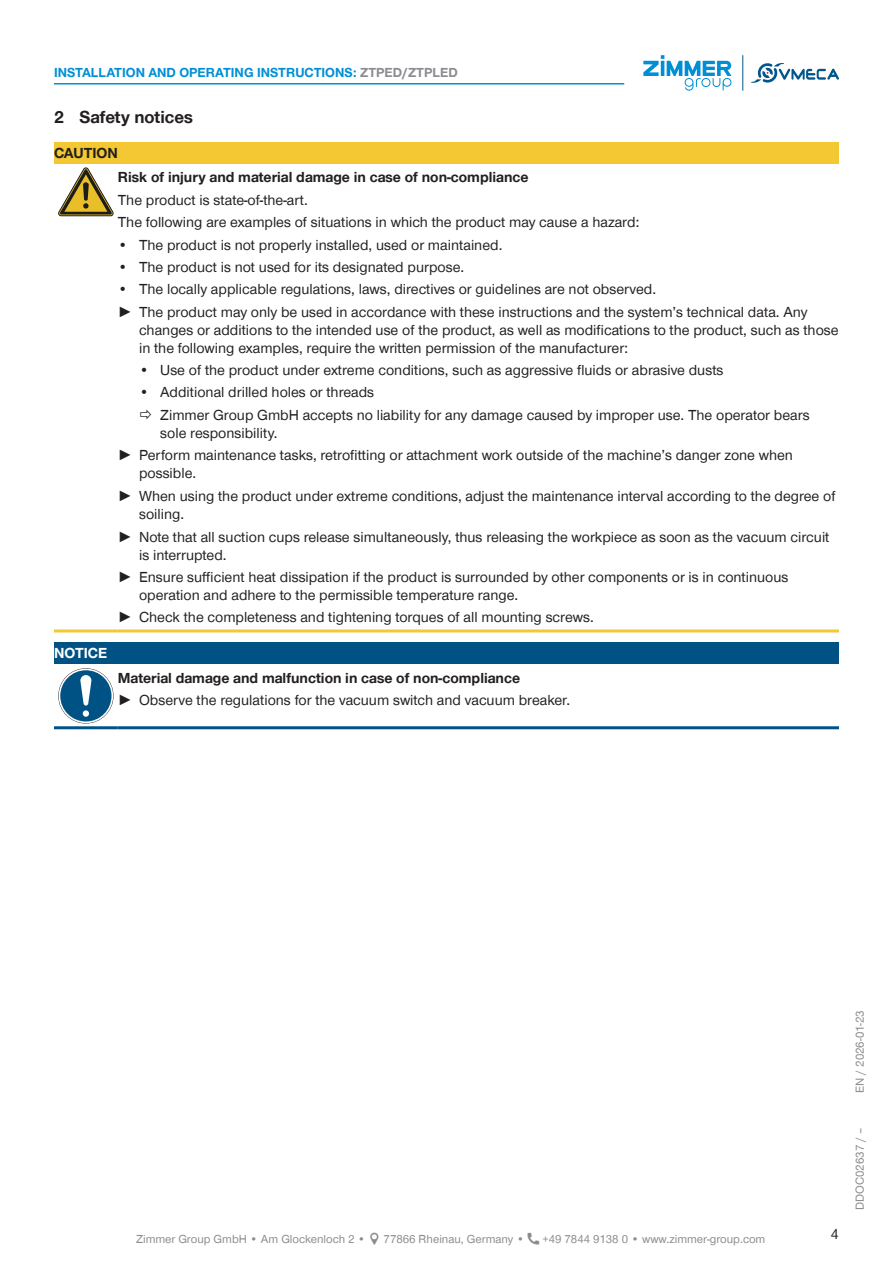
<style>
.page{position:relative;width:893px;height:1263px;background:#fff}
.page>*{position:absolute;margin:0;border:0;box-sizing:border-box;transform-origin:0 0}
.t1{font:700 18px "Zimmer Group Sans";color:#231f20}
.CB_AF_TD-Text{font:15px/18px "Zimmer Group Sans Global";color:#231f20}
.CB_AF_TD-Text-2{font:700 15px "Zimmer Group Sans Global";color:#231f20}
.CB_AF_TD-Signalwort{font:700 15px "Zimmer Group Sans Global";color:#231f20}
.CB_AF_TD-Signalwort-2{font:700 15px "Zimmer Group Sans Global";color:#fff}
.t2{font:15px "Zimmer Group Sans";color:#231f20}
.t3{font:700 13.5px "Zimmer Group Sans Global";color:#008fd5}
.t4{font:12px "Zimmer Group Sans Global";color:#8a8c8f}
.t5{font:12px "Zimmer Group Sans";color:#8a8c8f}
.s1{color:#8a8c8f}
.s2{font-family:"Zimmer Group Sans"}
</style>
<div class="page">
<svg style="left:643px;top:55px;width:88px;height:36px"></svg>
<hr style="left:742px;top:55px;width:1px;height:36px;background:#01578d">
<svg style="left:751px;top:63px;width:88px;height:20px"></svg>
<hr style="left:54px;top:83px;width:570px;height:2px;background:#008fd5">
<div style="left:54px;top:142px;width:785px;height:21px;background:#f3c832"></div>
<hr style="left:54px;top:629px;width:64px;height:3px;background:#f3c832">
<hr style="left:118px;top:629px;width:721px;height:3px;background:#f3c832">
<svg style="left:58px;top:168px;width:56px;height:48px"></svg>
<div style="left:54px;top:643px;width:785px;height:21px;background:#005285"></div>
<hr style="left:54px;top:726px;width:64px;height:3px;background:#005285">
<hr style="left:118px;top:726px;width:721px;height:3px;background:#005285">
<svg style="left:58px;top:668px;width:56px;height:55px"></svg>
<svg style="left:59px;top:669px;width:54px;height:54px"></svg>
<div style="left:60px;top:670px;width:52px;height:51px;background:#005285;border-radius:50%"></div>
<div style="left:83px;top:710px;width:6px;height:7px;background:#fff;border-radius:50%"></div>
<svg style="left:80px;top:675px;width:11px;height:30px"></svg>
<p class="t3" style="left:54px;top:65px;width:405px">INSTALLATION AND OPERATING INSTRUCTIONS: <span class="s1">ZTPED/ZTPLED</span></p>
<p class="t1" style="left:54px;top:105px;width:141px">2 Safety notices</p>
<p class="CB_AF_TD-Signalwort" style="left:54px;top:144px;width:65px">CAUTION</p>
<p class="CB_AF_TD-Text-2" style="left:118px;top:168px;width:412px">Risk of injury and material damage in case of non-compliance</p>
<p class="CB_AF_TD-Text" style="left:118px;top:190px;width:191px">The product is state-of-the-art.</p>
<p class="CB_AF_TD-Text" style="left:118px;top:213px;width:523px">The following are examples of situations in which the product may cause a hazard:</p>
<p class="CB_AF_TD-Text" style="left:118px;top:235px;width:386px">• The product is not properly installed, used or maintained.</p>
<p class="CB_AF_TD-Text" style="left:118px;top:258px;width:348px">• The product is not used for its designated purpose.</p>
<p class="CB_AF_TD-Text" style="left:118px;top:280px;width:540px">• The locally applicable regulations, laws, directives or guidelines are not observed.</p>
<p class="CB_AF_TD-Text" style="left:139px;top:303px;width:701px;text-indent:-21px"><span class="s2">►</span> The product may only be used in accordance with these instructions and the system’s technical data. Any changes or additions to the intended use of the product, as well as modifications to the product, such as those in the following examples, require the written permission of the manufacturer:</p>
<p class="CB_AF_TD-Text" style="left:139px;top:361px;width:586px">• Use of the product under extreme conditions, such as aggressive fluids or abrasive dusts</p>
<p class="CB_AF_TD-Text" style="left:139px;top:383px;width:237px">• Additional drilled holes or threads</p>
<p class="CB_AF_TD-Text" style="left:160px;top:405px;width:651px">Zimmer Group GmbH accepts no liability for any damage caused by improper use. The operator bears sole responsibility.</p>
<p class="CB_AF_TD-Text" style="left:139px;top:446px;width:655px;text-indent:-21px"><span class="s2">►</span> Perform maintenance tasks, retrofitting or attachment work outside of the machine’s danger zone when possible.</p>
<p class="CB_AF_TD-Text" style="left:139px;top:487px;width:698px;text-indent:-21px"><span class="s2">►</span> When using the product under extreme conditions, adjust the maintenance interval according to the degree of soiling.</p>
<p class="CB_AF_TD-Text" style="left:139px;top:528px;width:692px;text-indent:-21px"><span class="s2">►</span> Note that all suction cups release simultaneously, thus releasing the workpiece as soon as the vacuum circuit is interrupted.</p>
<p class="CB_AF_TD-Text" style="left:139px;top:568px;width:651px;text-indent:-21px"><span class="s2">►</span> Ensure sufficient heat dissipation if the product is surrounded by other components or is in continuous operation and adhere to the permissible temperature range.</p>
<p class="CB_AF_TD-Text" style="left:118px;top:608px;width:477px"><span class="s2">►</span> Check the completeness and tightening torques of all mounting screws.</p>
<p class="CB_AF_TD-Signalwort-2" style="left:54px;top:644px;width:55px">NOTICE</p>
<p class="CB_AF_TD-Text-2" style="left:118px;top:668px;width:404px">Material damage and malfunction in case of non-compliance</p>
<p class="CB_AF_TD-Text" style="left:118px;top:691px;width:454px"><span class="s2">►</span> Observe the regulations for the vacuum switch and vacuum breaker.</p>
<p class="t4" style="left:136px;top:1232px;width:231px">Zimmer Group GmbH • Am Glockenloch 2 •</p>
<p class="t4" style="left:384px;top:1232px;width:142px">77866 Rheinau, Germany •</p>
<p class="t4" style="left:542px;top:1232px;width:225px">+49 7844 9138 0 • www.zimmer-group.com</p>
<p class="t2" style="left:831px;top:1224px;width:9px">4</p>
<p class="t5" style="left:852px;top:1093px;width:84px;rotate:-90deg">EN / 2026-01-23</p>
<p class="t5" style="left:852px;top:1210px;width:84px;rotate:-90deg">DDOC02637 / –</p>
</div>
